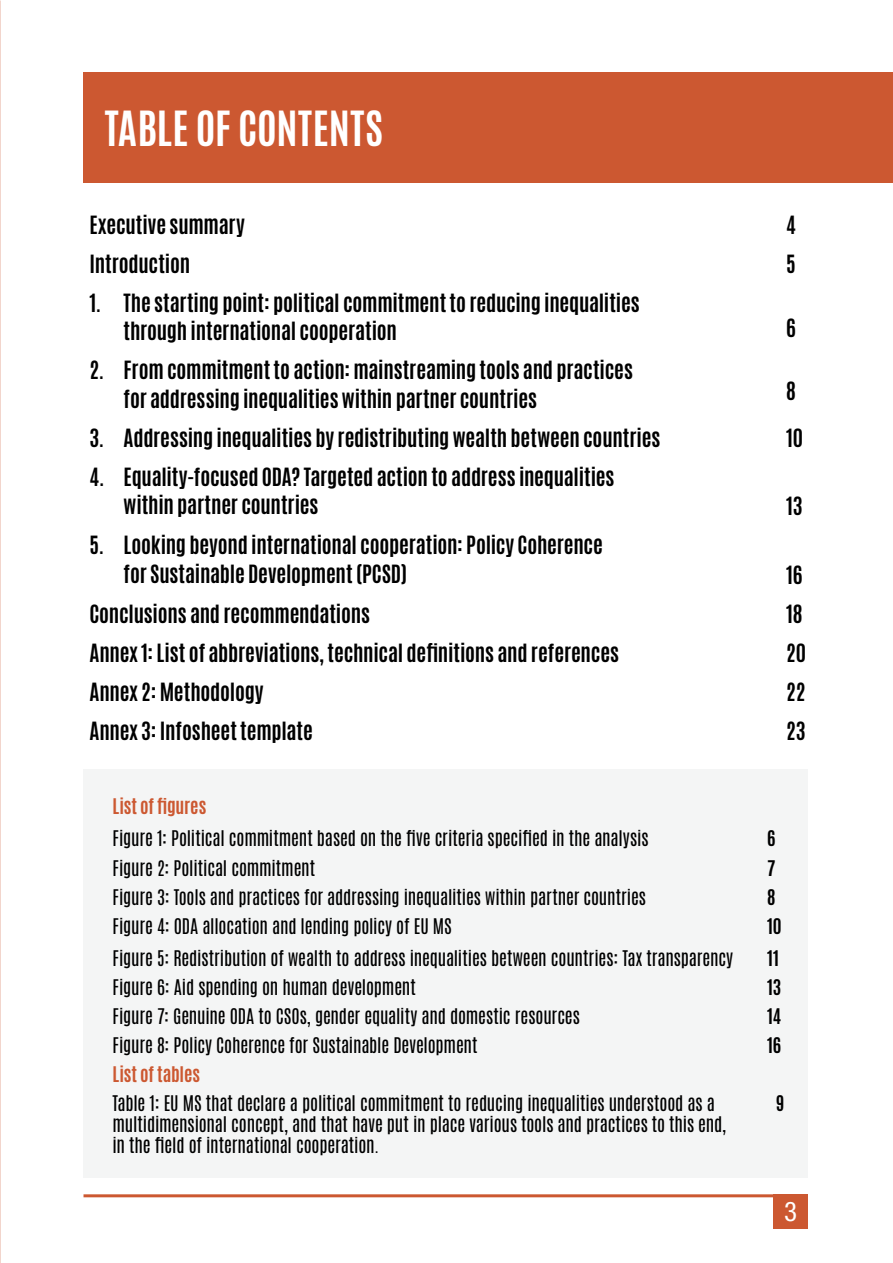
<style>
.page{position:relative;width:893px;height:1263px;background:#fff}
.page>*{position:absolute;margin:0;border:0;box-sizing:border-box;transform-origin:0 0}
.t1{font:700 40.5px "Antonio";color:#fff}
.t2{font:condensed 27px "Helvetica Neue LT Pro";color:#fff}
.t3{font:700 21px/28.5px "Antonio";letter-spacing:-.01em;color:#000}
.t4{font:18px/21px "Antonio";letter-spacing:-.01em;color:#000}
.t5{font:700 18px "Antonio";color:#cc5831}
.t6{font:700 18px "Antonio";letter-spacing:-.015em;color:#000}
</style>
<div class="page">
<div style="left:84px;top:770px;width:724px;height:408px;background:#f4f5f5"></div>
<hr style="left:84px;top:1194px;width:722px;height:3px;background:#cc5831">
<div style="left:774px;top:1194px;width:34px;height:34px;background:#cc5831"></div>
<div style="left:84px;top:72px;width:809px;height:111px;background:#cc5831"></div>
<h1 class="t1" style="left:105px;top:99px;width:280px">TABLE OF CONTENTS</h1>
<p class="t3" style="left:90px;top:211px;width:157px">Executive summary</p>
<p class="t3" style="left:786px;top:211px;width:11px">4</p>
<p class="t3" style="left:90px;top:250px;width:102px">Introduction</p>
<p class="t3" style="left:786px;top:250px;width:11px">5</p>
<p class="t3" style="left:124px;top:289px;width:518px;text-indent:-34px">1. The starting point: political commitment to reducing inequalities through international cooperation</p>
<p class="t3" style="left:786px;top:314px;width:11px">6</p>
<p class="t3" style="left:124px;top:356px;width:511px;text-indent:-34px">2. From commitment to action: mainstreaming tools and practices for addressing inequalities within partner countries</p>
<p class="t3" style="left:786px;top:377px;width:11px">8</p>
<p class="t3" style="left:90px;top:424px;width:572px">3. Addressing inequalities by redistributing wealth between countries</p>
<p class="t3" style="left:786px;top:424px;width:18px">10</p>
<p class="t3" style="left:124px;top:463px;width:492px;text-indent:-34px">4. Equality-focused ODA? Targeted action to address inequalities within partner countries</p>
<p class="t3" style="left:786px;top:492px;width:18px">13</p>
<p class="t3" style="left:124px;top:531px;width:481px;text-indent:-34px">5. Looking beyond international cooperation: Policy Coherence for Sustainable Development (PCSD)</p>
<p class="t3" style="left:786px;top:561px;width:18px">16</p>
<p class="t3" style="left:90px;top:600px;width:282px">Conclusions and recommendations</p>
<p class="t3" style="left:786px;top:600px;width:18px">18</p>
<p class="t3" style="left:90px;top:639px;width:531px">Annex 1: List of abbreviations, technical definitions and references</p>
<p class="t3" style="left:786px;top:639px;width:21px">20</p>
<p class="t3" style="left:90px;top:678px;width:176px">Annex 2: Methodology</p>
<p class="t3" style="left:786px;top:678px;width:21px">22</p>
<p class="t3" style="left:90px;top:716px;width:225px">Annex 3: Infosheet template</p>
<p class="t3" style="left:786px;top:716px;width:21px">23</p>
<p class="t5" style="left:113px;top:793px;width:95px">List of figures</p>
<p class="t4" style="left:113px;top:828px;width:537px">Figure 1: Political commitment based on the five criteria specified in the analysis</p>
<p class="t6" style="left:767px;top:825px;width:10px">6</p>
<p class="t4" style="left:113px;top:857px;width:204px">Figure 2: Political commitment</p>
<p class="t6" style="left:767px;top:854px;width:10px">7</p>
<p class="t4" style="left:113px;top:887px;width:535px">Figure 3: Tools and practices for addressing inequalities within partner countries</p>
<p class="t6" style="left:767px;top:883px;width:10px">8</p>
<p class="t4" style="left:113px;top:916px;width:341px">Figure 4: ODA allocation and lending policy of EU MS</p>
<p class="t6" style="left:767px;top:912px;width:16px">10</p>
<p class="t4" style="left:113px;top:948px;width:622px">Figure 5: Redistribution of wealth to address inequalities between countries: Tax transparency</p>
<p class="t6" style="left:767px;top:944px;width:13px">11</p>
<p class="t4" style="left:113px;top:977px;width:305px">Figure 6: Aid spending on human development</p>
<p class="t6" style="left:767px;top:974px;width:16px">13</p>
<p class="t4" style="left:113px;top:1006px;width:469px">Figure 7: Genuine ODA to CSOs, gender equality and domestic resources</p>
<p class="t6" style="left:767px;top:1003px;width:16px">14</p>
<p class="t4" style="left:113px;top:1035px;width:367px">Figure 8: Policy Coherence for Sustainable Development</p>
<p class="t6" style="left:767px;top:1032px;width:15px">16</p>
<p class="t5" style="left:113px;top:1061px;width:89px">List of tables</p>
<p class="t4" style="left:113px;top:1093px;width:615px">Table 1: EU MS that declare a political commitment to reducing inequalities understood as a multidimensional concept, and that have put in place various tools and practices to this end, in the field of international cooperation.</p>
<p class="t6" style="left:776px;top:1090px;width:10px">9</p>
<h2 class="t2" style="left:784px;top:1196px;width:14px">3</h2>
</div>
